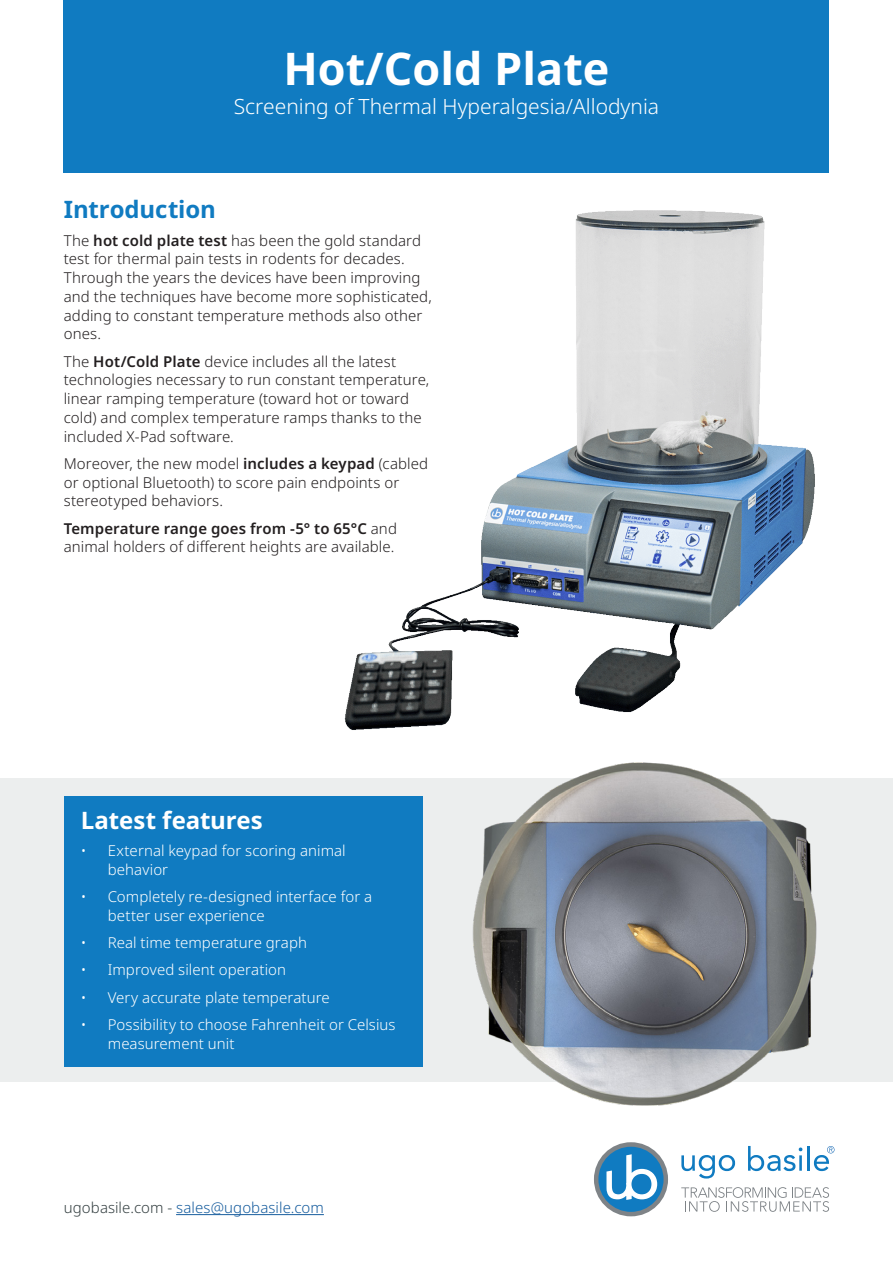
<style>
.page{position:relative;width:893px;height:1263px;background:#fff}
.page>*{position:absolute;margin:0;border:0;box-sizing:border-box;transform-origin:0 0}
.t1{font:700 45px "Noto Sans";color:#fff}
.text_left{font:700 24px "Noto Sans";letter-spacing:-.005em;color:#fff}
.text_left-2{font:700 24px "Noto Sans";letter-spacing:-.005em;color:#107bc1}
.t2{font:300 21px "Noto Sans";color:#fff}
.text_left-3{font:300 15px/18.8px "Noto Sans";letter-spacing:.005em;color:#231f20}
.t3{font:300 15px/18.8px "Noto Sans";letter-spacing:.005em;color:#fff}
.text_left-4{font:300 15px "Noto Sans";letter-spacing:.005em;color:#175d9e}
.s1{font-weight:600}
.s2{color:#354042}
</style>
<div class="page">
<img style="left:344px;top:210px;width:471px;height:520px">
<svg style="left:681px;top:1155px;width:54px;height:23px"></svg>
<svg style="left:748px;top:1146px;width:54px;height:25px"></svg>
<hr style="left:807px;top:1146px;width:3px;height:25px;background:#107bc1">
<svg style="left:596px;top:1144px;width:71px;height:71px"></svg>
<div style="left:594px;top:1142px;width:74px;height:74px;border:4px solid #7e8387;border-radius:50%"></div>
<svg style="left:606px;top:1153px;width:52px;height:48px"></svg>
<svg style="left:814px;top:1146px;width:20px;height:25px"></svg>
<svg style="left:681px;top:1187px;width:148px;height:25px"></svg>
<hr style="left:176px;top:1214px;width:148px;height:1px;background:#175d9e">
<div style="left:0;top:779px;width:893px;height:303px;background:#eceeee"></div>
<img style="left:436px;top:762px;width:393px;height:344px">
<div style="left:64px;top:0;width:765px;height:173px;background:#107bc1"></div>
<div style="left:64px;top:796px;width:359px;height:271px;background:#107bc1"></div>
<p class="t1" style="left:283px;top:37px;width:328px">Hot/Cold Plate</p>
<p class="t2" style="left:234px;top:92px;width:427px">Screening of Thermal Hyperalgesia/Allodynia</p>
<p class="text_left-2" style="left:64px;top:193px;width:154px">Introduction</p>
<p class="text_left-3" style="left:64px;top:231px;width:369px">The <span class="s1">hot cold plate test</span> has been the gold standard test for thermal pain tests in rodents for decades.<br>Through the years the devices have been improving and the techniques have become more sophisticated, adding to constant temperature methods also other ones.</p>
<p class="text_left-3" style="left:64px;top:352px;width:367px">The <span class="s1">Hot/Cold Plate</span> device includes all the latest technologies necessary to run constant temperature, linear ramping temperature (toward hot or toward cold) and complex temperature ramps thanks to the included X-Pad software.</p>
<p class="text_left-3" style="left:64px;top:454px;width:366px">Moreover, the new model <span class="s1">includes a keypad</span> (cabled or optional Bluetooth) to score pain endpoints or stereotyped behaviors.</p>
<p class="text_left-3" style="left:64px;top:519px;width:335px"><span class="s1">Temperature range goes from -5° to 65°C</span> and animal holders of different heights are available.</p>
<p class="text_left" style="left:81px;top:803px;width:184px">Latest features</p>
<p class="t3" style="left:108px;top:842px;width:239px;text-indent:-27px">• External keypad for scoring animal behavior</p>
<p class="t3" style="left:108px;top:888px;width:266px;text-indent:-27px">• Completely re-designed interface for a better user experience</p>
<p class="t3" style="left:81px;top:934px;width:228px">• Real time temperature graph</p>
<p class="t3" style="left:81px;top:961px;width:207px">• Improved silent operation</p>
<p class="t3" style="left:81px;top:988px;width:251px">• Very accurate plate temperature</p>
<p class="t3" style="left:108px;top:1015px;width:289px;text-indent:-27px">• Possibility to choose Fahrenheit or Celsius measurement unit</p>
<p class="text_left-4" style="left:64px;top:1197px;width:262px"><span class="s2">ugobasile.com -</span> sales@ugobasile.com</p>
</div>
